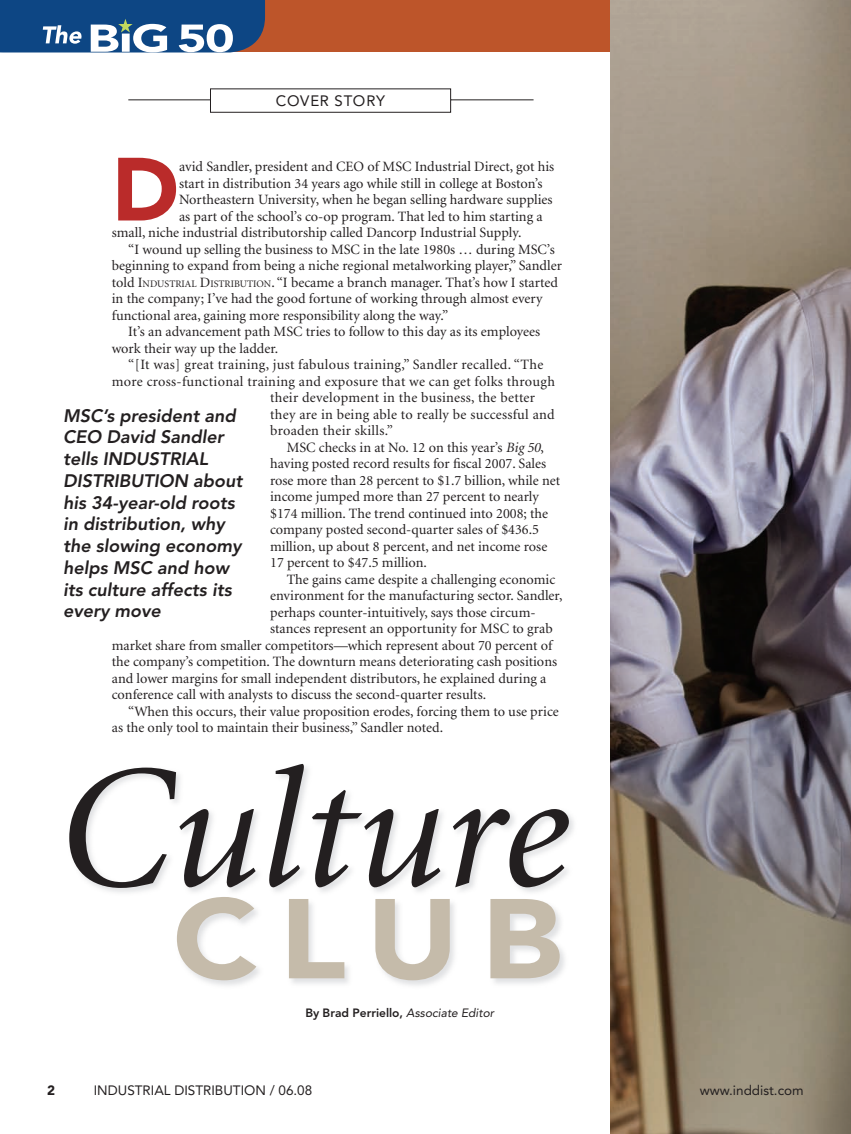
<style>
.page{position:relative;width:851px;height:1134px;background:#fff}
.page>*{position:absolute;margin:0;border:0;box-sizing:border-box;transform-origin:0 0}
.t1{font:italic 171px "Minion";color:#231f20}
.t2{font:900 112.05px "Avenir";color:#c5bbaa;scale:1.11 1}
.t3{font:900 88.65px "Avenir";color:#ba2b2a}
.t4{font:italic 800 18px/21.8px "Avenir";color:#231f20}
.t5{font:15px "Avenir";letter-spacing:.045em;color:#231f20}
.t6{font:14.25px "Minion";color:#231f20}
.t7{font:14.25px "Minion";letter-spacing:.02em;color:#231f20}
.t8{font:13.5px "Avenir";color:#231f20}
.t9{font:900 13.5px "Avenir";color:#231f20}
.t10{font:800 12px "Avenir";color:#231f20}
.s1{font-size:10.05px}
.s2{font-style:italic}
.s3{font-size:177px}
.s4{font-weight:400;font-style:italic}
</style>
<div class="page">
<svg style="left:128px;top:88px;width:406px;height:25px"></svg>
<div style="left:0;top:0;width:850px;height:52px;background:#bd552a"></div>
<img style="left:610px;top:0;width:240px;height:1134px">
<svg style="left:0;top:0;width:265px;height:52px;background:#3b6797"></svg>
<p class="t5" style="left:276px;top:94px;width:111px">COVER STORY</p>
<h3 class="t3" style="left:112px;top:153px;width:69px">D</h3>
<p class="t6" style="left:179px;top:161px;width:376px">avid Sandler, president and CEO of MSC Industrial Direct, got his</p>
<p class="t6" style="left:179px;top:177px;width:365px">start in distribution 34 years ago while still in college at Boston’s</p>
<p class="t6" style="left:179px;top:194px;width:375px">Northeastern University, when he began selling hardware supplies</p>
<p class="t6" style="left:179px;top:210px;width:365px">as part of the school’s co-op program. That led to him starting a</p>
<p class="t6" style="left:112px;top:227px;width:411px">small, niche industrial distributorship called Dancorp Industrial Supply.</p>
<p class="t6" style="left:128px;top:243px;width:428px">“I wound up selling the business to MSC in the late 1980s … during MSC’s</p>
<p class="t6" style="left:112px;top:260px;width:451px">beginning to expand from being a niche regional metalworking player,” Sandler</p>
<p class="t6" style="left:112px;top:276px;width:447px">told I<span class="s1">NDUSTRIAL</span> D<span class="s1">ISTRIBUTION</span>. “I became a branch manager. That’s how I started</p>
<p class="t6" style="left:112px;top:293px;width:432px">in the company; I’ve had the good fortune of working through almost every</p>
<p class="t6" style="left:112px;top:309px;width:338px">functional area, gaining more responsibility along the way.”</p>
<p class="t6" style="left:128px;top:326px;width:413px">It’s an advancement path MSC tries to follow to this day as its employees</p>
<p class="t6" style="left:112px;top:342px;width:168px">work their way up the ladder.</p>
<p class="t7" style="left:128px;top:359px;width:416px">“[It was] great training, just fabulous training,” Sandler recalled. “The</p>
<p class="t7" style="left:112px;top:375px;width:444px">more cross-functional training and exposure that we can get folks through</p>
<p class="t7" style="left:270px;top:392px;width:266px">their development in the business, the better</p>
<p class="t7" style="left:270px;top:408px;width:286px">they are in being able to really be successful and</p>
<p class="t7" style="left:270px;top:425px;width:124px">broaden their skills.”</p>
<p class="t6" style="left:287px;top:441px;width:259px">MSC checks in at No. 12 on this year’s <span class="s2">Big 50</span>,</p>
<p class="t6" style="left:270px;top:458px;width:277px">having posted record results for fiscal 2007. Sales</p>
<p class="t6" style="left:270px;top:474px;width:291px">rose more than 28 percent to $1.7 billion, while net</p>
<p class="t6" style="left:270px;top:491px;width:270px">income jumped more than 27 percent to nearly</p>
<p class="t6" style="left:270px;top:507px;width:279px">$174 million. The trend continued into 2008; the</p>
<p class="t6" style="left:270px;top:524px;width:270px">company posted second-quarter sales of $436.5</p>
<p class="t6" style="left:270px;top:540px;width:279px">million, up about 8 percent, and net income rose</p>
<p class="t6" style="left:270px;top:557px;width:158px">17 percent to $47.5 million.</p>
<p class="t6" style="left:286px;top:573px;width:270px">The gains came despite a challenging economic</p>
<p class="t6" style="left:270px;top:590px;width:294px">environment for the manufacturing sector. Sandler,</p>
<p class="t6" style="left:270px;top:606px;width:267px">perhaps counter-intuitively, says those circum-</p>
<p class="t6" style="left:270px;top:623px;width:284px">stances represent an opportunity for MSC to grab</p>
<p class="t6" style="left:112px;top:639px;width:442px">market share from smaller competitors—which represent about 70 percent of</p>
<p class="t6" style="left:112px;top:656px;width:447px">the company’s competition. The downturn means deteriorating cash positions</p>
<p class="t6" style="left:112px;top:672px;width:436px">and lower margins for small independent distributors, he explained during a</p>
<p class="t6" style="left:112px;top:689px;width:376px">conference call with analysts to discuss the second-quarter results.</p>
<p class="t6" style="left:128px;top:705px;width:432px">“When this occurs, their value proposition erodes, forcing them to use price</p>
<p class="t6" style="left:112px;top:722px;width:333px">as the only tool to maintain their business,” Sandler noted.</p>
<p class="t4" style="left:63px;top:406px;width:181px">MSC’s president and<br>CEO David Sandler tells INDUSTRIAL<br>DISTRIBUTION about his 34-year-old roots in distribution, why the slowing economy helps MSC and how its culture affects its every move</p>
<h1 class="t1" style="left:51px;top:764px;width:512px"><span class="s3">C</span>ulture</h1>
<h2 class="t2" style="left:173px;top:894px;width:352px">CLUB</h2>
<p class="t10" style="left:305px;top:1008px;width:190px">By Brad Perriello, <span class="s4">Associate Editor</span></p>
<p class="t9" style="left:47px;top:1085px;width:9px">2</p>
<p class="t8" style="left:94px;top:1085px;width:220px">INDUSTRIAL DISTRIBUTION / 06.08</p>
<p class="t8" style="left:699px;top:1085px;width:105px">www.inddist.com</p>
</div>
